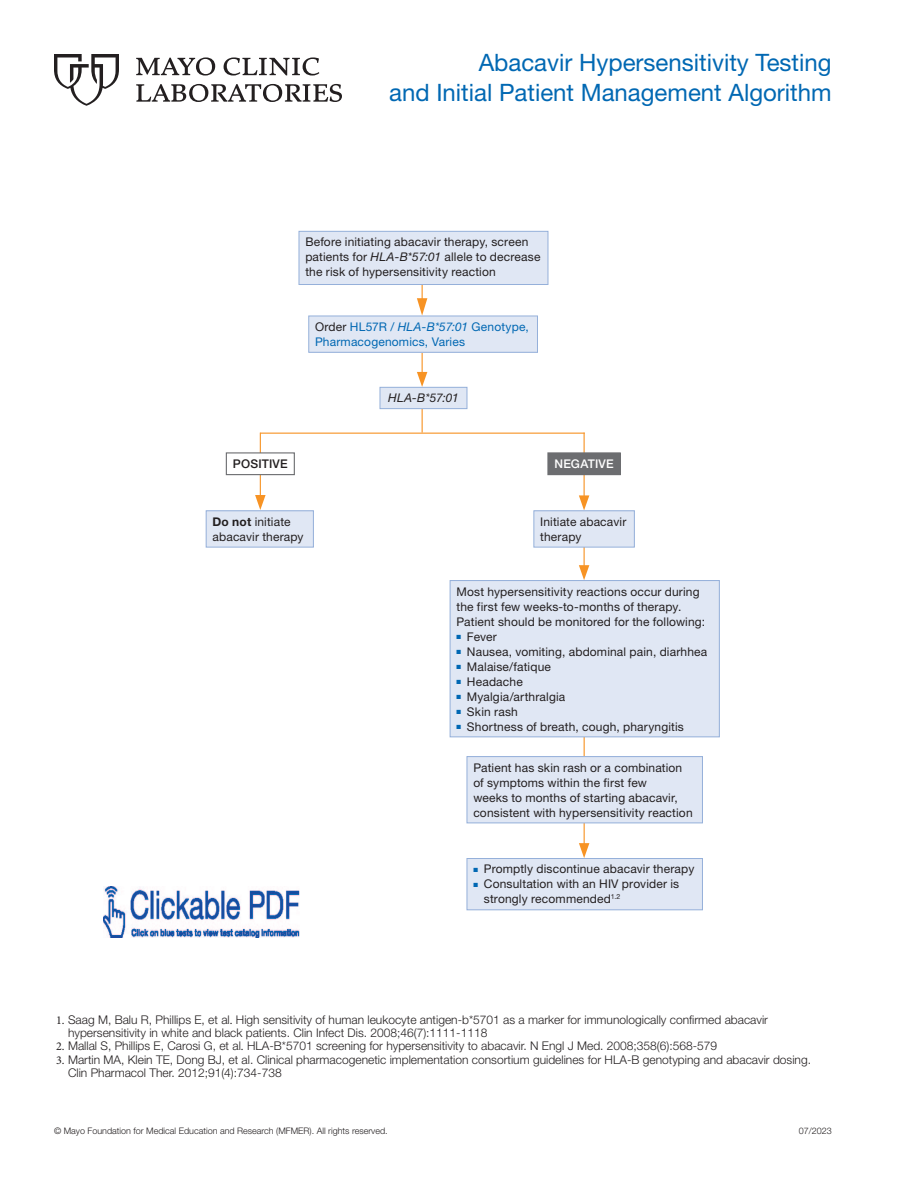
<style>
.page{position:relative;width:918px;height:1188px;background:#fff}
.page>*{position:absolute;margin:0;border:0;box-sizing:border-box;transform-origin:0 0}
.t1{font:24px/30px "Helvetica Neue LT Std";color:#0168b3;text-align:right}
.t2{font:12px/15px "Helvetica Neue LT Std";letter-spacing:.01em;color:#231f20}
.t3{font:300 12px/12.8px "Helvetica Neue LT Std";color:#231f20}
.t4{font:12px/15px "Helvetica Neue LT Std";letter-spacing:.015em;color:#0168b3}
.t5{font:italic 12px "Helvetica Neue LT Std";letter-spacing:-.005em;color:#231f20}
.t6{font:500 12px "Helvetica Neue LT Std";letter-spacing:.015em;color:#231f20}
.t7{font:500 12px "Helvetica Neue LT Std";letter-spacing:.015em;color:#fff}
.t8{font:300 9px "Helvetica Neue LT Std";color:#231f20}
.s1{font-style:italic}
.s2{color:#231f20}
.s3{font-weight:700}
.s4{font-family:"Minion Pro";font-weight:400}
</style>
<div class="page">
<svg style="left:54px;top:54px;width:65px;height:52px"></svg>
<svg style="left:136px;top:84px;width:206px;height:18px"></svg>
<svg style="left:136px;top:57px;width:183px;height:19px"></svg>
<svg style="left:417px;top:298px;width:10px;height:18px"></svg>
<hr style="left:422px;top:271px;width:1px;height:38px;background:#f79324">
<hr style="left:422px;top:394px;width:1px;height:39px;background:#f79324">
<hr style="left:260px;top:433px;width:325px;height:1px;background:#f79324">
<hr style="left:260px;top:471px;width:1px;height:34px;background:#f79324">
<svg style="left:255px;top:495px;width:11px;height:15px"></svg>
<hr style="left:260px;top:433px;width:1px;height:30px;background:#f79324">
<svg style="left:579px;top:495px;width:10px;height:15px"></svg>
<svg style="left:579px;top:565px;width:10px;height:15px"></svg>
<hr style="left:584px;top:472px;width:1px;height:33px;background:#f79324">
<hr style="left:584px;top:433px;width:1px;height:30px;background:#f79324">
<hr style="left:584px;top:542px;width:1px;height:33px;background:#f79324">
<svg style="left:417px;top:372px;width:10px;height:15px"></svg>
<hr style="left:422px;top:351px;width:1px;height:30px;background:#f79324">
<hr style="left:584px;top:731px;width:1px;height:45px;background:#f79324">
<svg style="left:579px;top:843px;width:10px;height:15px"></svg>
<hr style="left:584px;top:820px;width:1px;height:33px;background:#f79324">
<div style="left:226px;top:453px;width:68px;height:22px;background:#fff"></div>
<div style="left:226px;top:452px;width:69px;height:23px;border:1px solid #6c6d70"></div>
<div style="left:548px;top:453px;width:72px;height:22px;background:#6c6d70"></div>
<div style="left:547px;top:452px;width:74px;height:23px;border:1px solid #6c6d70"></div>
<div style="left:299px;top:231px;width:249px;height:54px;background:#e0e7f4"></div>
<div style="left:299px;top:231px;width:249px;height:54px;border:1px solid #95b0da"></div>
<div style="left:309px;top:316px;width:228px;height:36px;background:#e0e7f4"></div>
<div style="left:308px;top:316px;width:230px;height:37px;border:1px solid #95b0da"></div>
<div style="left:206px;top:511px;width:107px;height:36px;background:#e0e7f4"></div>
<div style="left:206px;top:510px;width:108px;height:38px;border:1px solid #95b0da"></div>
<div style="left:467px;top:757px;width:235px;height:66px;background:#e0e7f4"></div>
<div style="left:467px;top:756px;width:236px;height:67px;border:1px solid #95b0da"></div>
<div style="left:467px;top:859px;width:235px;height:51px;background:#e0e7f4"></div>
<div style="left:467px;top:858px;width:236px;height:52px;border:1px solid #95b0da"></div>
<div style="left:450px;top:581px;width:269px;height:156px;background:#e0e7f4"></div>
<div style="left:450px;top:580px;width:270px;height:157px;border:1px solid #95b0da"></div>
<div style="left:534px;top:511px;width:100px;height:36px;background:#e0e7f4"></div>
<div style="left:533px;top:510px;width:102px;height:38px;border:1px solid #95b0da"></div>
<div style="left:380px;top:387px;width:87px;height:22px;background:#e0e7f4"></div>
<div style="left:380px;top:387px;width:87px;height:22px;border:1px solid #95b0da"></div>
<img style="left:104px;top:886px;width:196px;height:51px">
<h1 class="t1" style="left:389px;top:47px;width:444px">Abacavir Hypersensitivity Testing<br>and Initial Patient Management Algorithm</h1>
<p class="t2" style="left:305px;top:234px;width:237px">Before initiating abacavir therapy, screen patients for <span class="s1">HLA-B*57:01</span> allele to decrease the risk of hypersensitivity reaction</p>
<p class="t4" style="left:315px;top:319px;width:215px"><span class="s2">Order</span> HL57R / <span class="s1">HLA-B*57:01</span> Genotype,<br>Pharmacogenomics, Varies</p>
<p class="t5" style="left:388px;top:391px;width:72px">HLA-B*57:01</p>
<p class="t6" style="left:233px;top:457px;width:56px">POSITIVE</p>
<p class="t7" style="left:555px;top:457px;width:61px">NEGATIVE</p>
<p class="t2" style="left:213px;top:514px;width:93px"><span class="s3">Do not</span> initiate abacavir therapy</p>
<p class="t2" style="left:540px;top:514px;width:88px">Initiate abacavir therapy</p>
<p class="t2" style="left:456px;top:584px;width:250px">Most hypersensitivity reactions occur during the first few weeks-to-months of therapy.<br>Patient should be monitored for the following:</p>
<p class="t2" style="left:456px;top:629px;width:42px"><sup>■</sup> Fever</p>
<p class="t2" style="left:456px;top:644px;width:252px"><sup>■</sup> Nausea, vomiting, abdominal pain, diarhhea</p>
<p class="t2" style="left:456px;top:659px;width:96px"><sup>■</sup> Malaise/fatique</p>
<p class="t2" style="left:456px;top:674px;width:68px"><sup>■</sup> Headache</p>
<p class="t2" style="left:456px;top:689px;width:110px"><sup>■</sup> Myalgia/arthralgia</p>
<p class="t2" style="left:456px;top:704px;width:63px"><sup>■</sup> Skin rash</p>
<p class="t2" style="left:456px;top:719px;width:229px"><sup>■</sup> Shortness of breath, cough, pharyngitis</p>
<p class="t2" style="left:473px;top:760px;width:221px">Patient has skin rash or a combination of symptoms within the first few<br>weeks to months of starting abacavir, consistent with hypersensitivity reaction</p>
<p class="t2" style="left:473px;top:862px;width:223px"><sup>■</sup> Promptly discontinue abacavir therapy</p>
<p class="t2" style="left:484px;top:877px;width:197px;text-indent:-10px"><sup>■</sup> Consultation with an HIV provider is strongly recommended<sup>1.2</sup></p>
<p class="t3" style="left:68px;top:1013px;width:702px;text-indent:-12px"><span class="s4">1.</span> Saag M, Balu R, Phillips E, et al<span class="s4">.</span> High sensitivity of human leukocyte antigen-b*5701 as a marker for immunologically confirmed abacavir hypersensitivity in white and black patients. Clin Infect Dis. 2008;46(7):1111-1118</p>
<p class="t3" style="left:56px;top:1039px;width:663px"><span class="s4">2.</span> Mallal S, Phillips E, Carosi G, et al<span class="s4">.</span> HLA-B*5701 screening for hypersensitivity to abacavir. N Engl J Med. 2008;358(6):568-579</p>
<p class="t3" style="left:68px;top:1053px;width:745px;text-indent:-12px"><span class="s4">3.</span> Martin MA, Klein TE, Dong BJ, et al. Clinical pharmacogenetic implementation consortium guidelines for HLA-B genotyping and abacavir dosing.<br>Clin Pharmacol Ther. 2012;91(4):734-738</p>
<p class="t8" style="left:54px;top:1125px;width:335px">© Mayo Foundation for Medical Education and Research (MFMER). All rights reserved.</p>
<p class="t8" style="left:799px;top:1125px;width:35px">07/2023</p>
</div>
